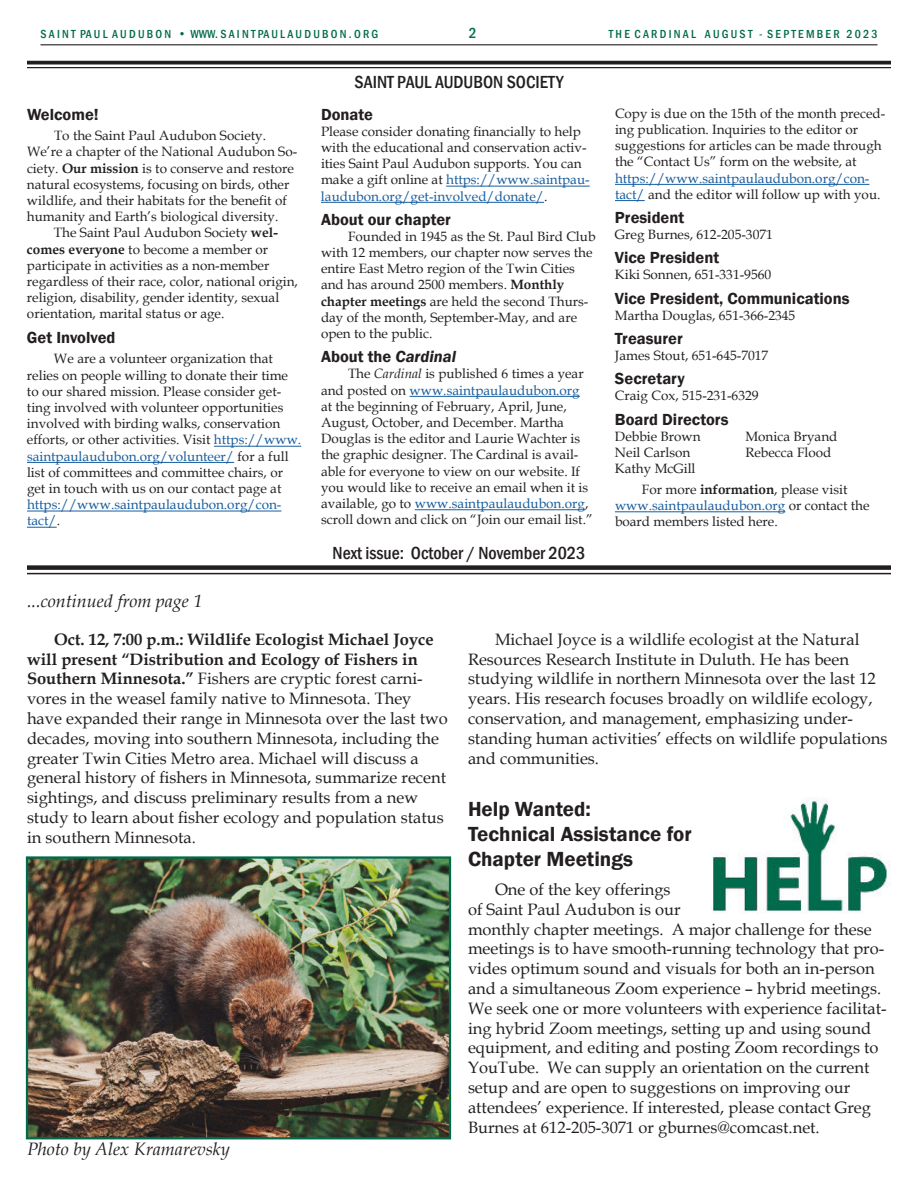
<style>
.page{position:relative;width:918px;height:1188px;background:#fff}
.page>*{position:absolute;margin:0;border:0;box-sizing:border-box;transform-origin:0 0}
.t1{font:600 21px/25.2px "Franklin Gothic";color:#231f20}
.t2{font:500 condensed 18px "Franklin Gothic";color:#231f20}
.t3{font:italic 18px "Book Antiqua";color:#231f20}
.t4{font:16.5px/19.8px "Book Antiqua";color:#231f20}
.t5{font:600 16.5px "Franklin Gothic";color:#231f20}
.t6{font:500 condensed 15px "Franklin Gothic";color:#006b4c}
.t7{font:13.5px/16.2px "Book Antiqua";color:#231f20}
.t8{font:13.5px/16.2px "Book Antiqua";color:#175d9e}
.t9{font:500 condensed 12px "Franklin Gothic";letter-spacing:-.015em;color:#006b4c}
.s1{font-weight:700}
.s2{color:#175d9e}
.s3{color:#231f20}
.s4{font-style:italic}
</style>
<div class="page">
<hr style="left:41px;top:44px;width:837px;height:1px;background:#231f20">
<hr style="left:214px;top:446px;width:87px;height:1px;background:#175d9e">
<hr style="left:27px;top:462px;width:207px;height:1px;background:#175d9e">
<hr style="left:27px;top:511px;width:254px;height:1px;background:#175d9e">
<hr style="left:27px;top:527px;width:30px;height:1px;background:#175d9e">
<hr style="left:27px;top:61px;width:864px;height:3px;background:#231f20">
<hr style="left:27px;top:67px;width:864px;height:1px;background:#231f20">
<hr style="left:446px;top:186px;width:144px;height:1px;background:#175d9e">
<hr style="left:321px;top:202px;width:223px;height:1px;background:#175d9e">
<hr style="left:410px;top:396px;width:170px;height:1px;background:#175d9e">
<hr style="left:415px;top:509px;width:170px;height:1px;background:#175d9e">
<hr style="left:615px;top:184px;width:254px;height:1px;background:#175d9e">
<hr style="left:615px;top:200px;width:30px;height:1px;background:#175d9e">
<hr style="left:615px;top:511px;width:170px;height:1px;background:#175d9e">
<div style="left:27px;top:565px;width:864px;height:5px;background:#231f20"></div>
<hr style="left:27px;top:573px;width:864px;height:1px;background:#231f20">
<img style="left:29px;top:859px;width:419px;height:277px">
<div style="left:26px;top:856px;width:425px;height:283px;border:2px solid #006b4c"></div>
<img style="left:711px;top:798px;width:180px;height:116px">
<p class="t9" style="left:40px;top:29px;width:339px">S A I N T PA U L A U D U B O N • WWW. S A I N T PA U L A U D U B O N . O R G</p>
<p class="t6" style="left:469px;top:26px;width:9px">2</p>
<p class="t9" style="left:609px;top:29px;width:270px">T H E C A R D I N A L A U G U S T - S E P T E M B E R 2 0 2 3</p>
<p class="t5" style="left:27px;top:107px;width:73px">Welcome!</p>
<p class="t7" style="left:27px;top:129px;width:272px;text-indent:27px">To the Saint Paul Audubon Society.<br>We’re a chapter of the National Audubon So&shy;ciety. <span class="s1">Our mission</span> is to conserve and restore natural ecosystems, focusing on birds, other wildlife, and their habitats for the benefit of humanity and Earth’s biological diversity.</p>
<p class="t7" style="left:27px;top:226px;width:273px;text-indent:27px">The Saint Paul Audubon Society <span class="s1">wel&shy;comes everyone</span> to become a member or participate in activities as a non-member regardless of their race, color, national origin, religion, disability, gender identity, sexual orientation, marital status or age.</p>
<p class="t5" style="left:27px;top:330px;width:90px">Get Involved</p>
<p class="t7" style="left:27px;top:350px;width:276px;text-indent:27px">We are a volunteer organization that relies on people willing to donate their time to our shared mission. Please consider get&shy;ting involved with volunteer opportunities involved with birding walks, conservation efforts, or other activities. Visit <span class="s2">https://www. saintpaulaudubon.org/volunteer/</span> for a full list of committees and committee chairs, or get in touch with us on our contact page at</p>
<p class="t8" style="left:27px;top:496px;width:256px">https://www.saintpaulaudubon.org/con&shy;tact/<span class="s3">.</span></p>
<h2 class="t2" style="left:355px;top:74px;width:210px">SAINT PAUL AUDUBON SOCIETY</h2>
<p class="t5" style="left:321px;top:107px;width:54px">Donate</p>
<p class="t7" style="left:321px;top:123px;width:270px">Please consider donating financially to help with the educational and conservation activ&shy;ities Saint Paul Audubon supports. You can make a gift online at <span class="s2">https://www.saintpau&shy;laudubon.org/get-involved/donate/</span>.</p>
<p class="t5" style="left:321px;top:212px;width:132px">About our chapter</p>
<p class="t7" style="left:321px;top:228px;width:276px;text-indent:27px">Founded in 1945 as the St. Paul Bird Club with 12 members, our chapter now serves the entire East Metro region of the Twin Cities and has around 2500 members. <span class="s1">Monthly chapter meetings</span> are held the second Thurs&shy;day of the month, September-May, and are open to the public.</p>
<p class="t5" style="left:321px;top:350px;width:137px">About the <span class="s4">Cardinal</span></p>
<p class="t7" style="left:321px;top:367px;width:273px;text-indent:27px">The <span class="s4">Cardinal</span> is published 6 times a year and posted on <span class="s2">www.saintpaulaudubon.org </span>at the beginning of February, April, June, August, October, and December. Martha Douglas is the editor and Laurie Wachter is the graphic designer. The Cardinal is avail&shy;able for everyone to view on our website. If you would like to receive an email when it is available, go to <span class="s2">www.saintpaulaudubon.org</span>, scroll down and click on “Join our email list.”</p>
<h2 class="t2" style="left:333px;top:546px;width:254px">Next issue: October / November 2023</h2>
<p class="t7" style="left:615px;top:105px;width:272px">Copy is due on the 15th of the month preced&shy;ing publication. Inquiries to the editor or suggestions for articles can be made through the “Contact Us” form on the website, at</p>
<p class="t8" style="left:615px;top:170px;width:267px">https://www.saintpaulaudubon.org/con&shy;tact/ <span class="s3">and the editor will follow up with you.</span></p>
<p class="t5" style="left:615px;top:211px;width:71px">President</p>
<p class="t7" style="left:615px;top:226px;width:159px">Greg Burnes, 612-205-3071</p>
<p class="t5" style="left:615px;top:251px;width:106px">Vice President</p>
<p class="t7" style="left:615px;top:266px;width:158px">Kiki Sonnen, 651-331-9560</p>
<p class="t5" style="left:615px;top:291px;width:236px">Vice President, Communications</p>
<p class="t7" style="left:615px;top:307px;width:182px">Martha Douglas, 651-366-2345</p>
<p class="t5" style="left:615px;top:332px;width:69px">Treasurer</p>
<p class="t7" style="left:615px;top:347px;width:155px">James Stout, 651-645-7017</p>
<p class="t5" style="left:615px;top:372px;width:71px">Secretary</p>
<p class="t7" style="left:615px;top:387px;width:145px">Craig Cox, 515-231-6329</p>
<p class="t5" style="left:615px;top:412px;width:115px">Board Directors</p>
<p class="t7" style="left:615px;top:428px;width:87px">Debbie Brown</p>
<p class="t7" style="left:746px;top:428px;width:93px">Monica Bryand</p>
<p class="t7" style="left:615px;top:444px;width:77px">Neil Carlson</p>
<p class="t7" style="left:746px;top:444px;width:87px">Rebecca Flood</p>
<p class="t7" style="left:642px;top:458px;width:207px;line-height:20.7px;text-indent:-27px">Kathy McGill<br>For more <span class="s1">information</span>, please visit</p>
<p class="t7" style="left:615px;top:499px;width:256px"><span class="s2">www.saintpaulaudubon.org</span> or contact the board members listed here.</p>
<h2 class="t3" style="left:27px;top:594px;width:177px">...continued from page 1</h2>
<p class="t4" style="left:27px;top:631px;width:422px;text-indent:27px"><span class="s1">Oct. 12, 7:00 p.m.: Wildlife Ecologist Michael Joyce will present “Distribution and Ecology of Fishers in Southern Minnesota.”</span> Fishers are cryptic forest carni&shy;vores in the weasel family native to Minnesota. They have expanded their range in Minnesota over the last two decades, moving into southern Minnesota, including the greater Twin Cities Metro area. Michael will discuss a general history of fishers in Minnesota, summarize recent sightings, and discuss preliminary results from a new study to learn about fisher ecology and population status in southern Minnesota.</p>
<p class="t4" style="left:468px;top:631px;width:421px;text-indent:27px">Michael Joyce is a wildlife ecologist at the Natural Resources Research Institute in Duluth. He has been studying wildlife in northern Minnesota over the last 12 years. His research focuses broadly on wildlife ecology, conservation, and management, emphasizing under&shy;standing human activities’ effects on wildlife populations and communities.</p>
<h1 class="t1" style="left:468px;top:797px;width:225px">Help Wanted:<br>Technical Assistance for<br>Chapter Meetings</h1>
<p class="t4" style="left:468px;top:882px;width:420px;text-indent:27px">One of the key offerings<br>of Saint Paul Audubon is our<br>monthly chapter meetings. A major challenge for these meetings is to have smooth-running technology that pro&shy;vides optimum sound and visuals for both an in-person and a simultaneous Zoom experience – hybrid meetings.<br>We seek one or more volunteers with experience facilitat&shy;ing hybrid Zoom meetings, setting up and using sound equipment, and editing and posting Zoom recordings to YouTube. We can supply an orientation on the current setup and are open to suggestions on improving our attendees’ experience. If interested, please contact Greg Burnes at 612-205-3071 or gburnes@comcast.net.</p>
<h2 class="t3" style="left:27px;top:1142px;width:204px">Photo by Alex Kramarevsky</h2>
</div>
